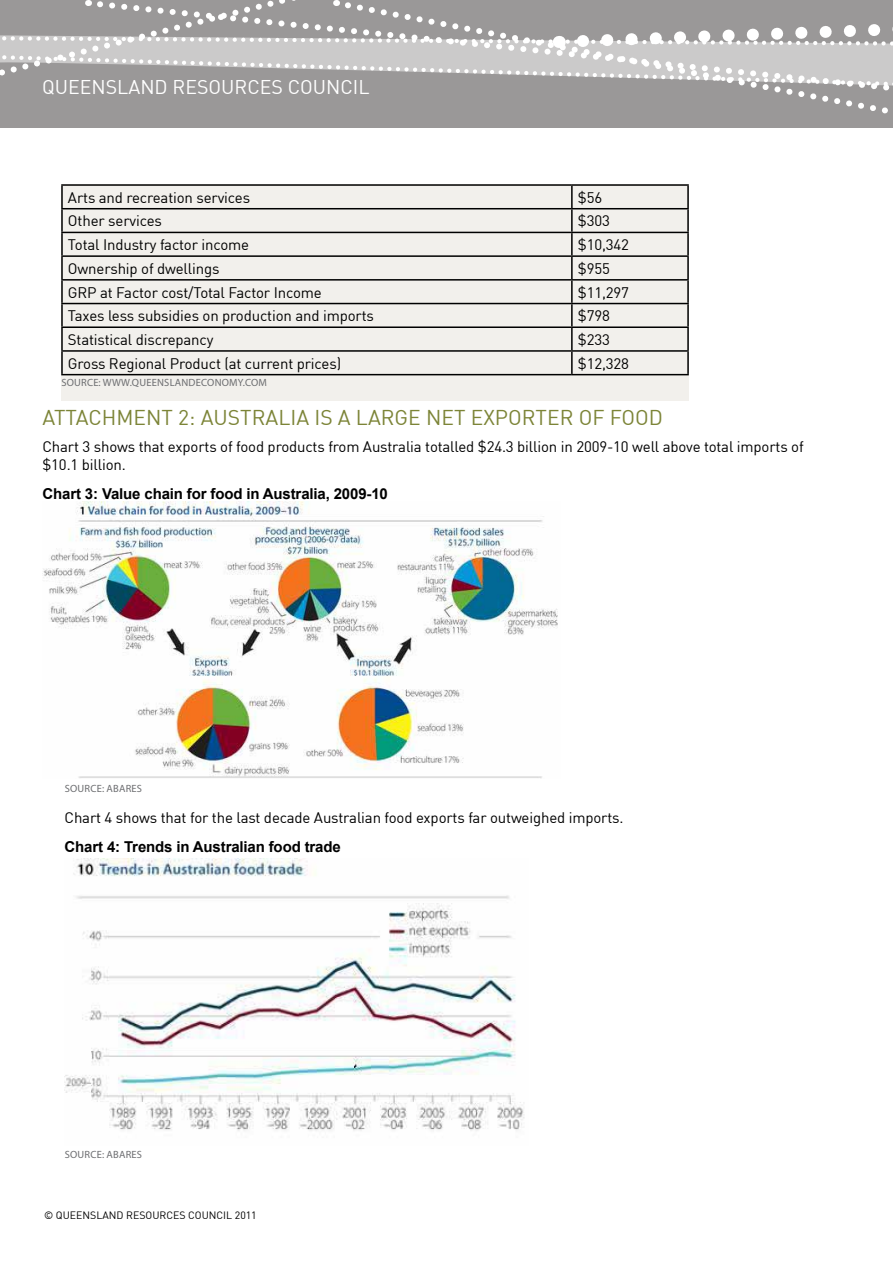
<style>
.page{position:relative;width:893px;height:1263px;background:#fff}
.page>*{position:absolute;margin:0;border:0;box-sizing:border-box;transform-origin:0 0}
.t1{font:21px "DIN";color:#7c8437}
.t2{font:19.5px "DIN";color:#fff}
.t3{font:15px/18px "DIN";letter-spacing:-.01em;color:#000}
.t4{font:700 15px "Arial";letter-spacing:-.01em;color:#000}
.t5{font:10.5px "Myriad Pro";letter-spacing:.02em;color:#6d6e71}
.t6{font:10.5px "DIN";color:#000}
</style>
<div class="page">
<div style="left:0;top:83px;width:93px;height:30px;background:#9a9898"></div>
<div style="left:93px;top:83px;width:248px;height:45px;background:#9a9898"></div>
<div style="left:341px;top:83px;width:552px;height:45px;background:#9a9898"></div>
<svg style="left:0;top:0;width:893px;height:83px;background:#b5b3b3"></svg>
<div style="left:61px;top:184px;width:628px;height:217px;background:#f2f0ec"></div>
<hr style="left:61px;top:184px;width:511px;height:2px;background:#000">
<hr style="left:61px;top:186px;width:2px;height:22px;background:#000">
<hr style="left:572px;top:184px;width:117px;height:2px;background:#000">
<hr style="left:571px;top:186px;width:2px;height:22px;background:#000">
<hr style="left:687px;top:186px;width:2px;height:22px;background:#000">
<hr style="left:61px;top:208px;width:511px;height:1px;background:#000">
<hr style="left:61px;top:209px;width:2px;height:23px;background:#000">
<hr style="left:572px;top:208px;width:117px;height:1px;background:#000">
<hr style="left:571px;top:209px;width:2px;height:23px;background:#000">
<hr style="left:687px;top:209px;width:2px;height:23px;background:#000">
<hr style="left:61px;top:232px;width:511px;height:1px;background:#000">
<hr style="left:61px;top:233px;width:2px;height:22px;background:#000">
<hr style="left:572px;top:232px;width:117px;height:1px;background:#000">
<hr style="left:571px;top:233px;width:2px;height:22px;background:#000">
<hr style="left:687px;top:233px;width:2px;height:22px;background:#000">
<hr style="left:61px;top:255px;width:511px;height:2px;background:#000">
<hr style="left:61px;top:257px;width:2px;height:22px;background:#000">
<hr style="left:572px;top:255px;width:117px;height:2px;background:#000">
<hr style="left:571px;top:257px;width:2px;height:22px;background:#000">
<hr style="left:687px;top:257px;width:2px;height:22px;background:#000">
<hr style="left:61px;top:279px;width:511px;height:2px;background:#000">
<hr style="left:61px;top:281px;width:2px;height:22px;background:#000">
<hr style="left:572px;top:279px;width:117px;height:2px;background:#000">
<hr style="left:571px;top:281px;width:2px;height:22px;background:#000">
<hr style="left:687px;top:281px;width:2px;height:22px;background:#000">
<hr style="left:61px;top:303px;width:511px;height:1px;background:#000">
<hr style="left:61px;top:304px;width:2px;height:22px;background:#000">
<hr style="left:572px;top:303px;width:117px;height:1px;background:#000">
<hr style="left:571px;top:304px;width:2px;height:22px;background:#000">
<hr style="left:687px;top:304px;width:2px;height:22px;background:#000">
<hr style="left:61px;top:326px;width:511px;height:2px;background:#000">
<hr style="left:61px;top:328px;width:2px;height:22px;background:#000">
<hr style="left:572px;top:326px;width:117px;height:2px;background:#000">
<hr style="left:571px;top:328px;width:2px;height:22px;background:#000">
<hr style="left:687px;top:328px;width:2px;height:22px;background:#000">
<hr style="left:61px;top:350px;width:511px;height:2px;background:#000">
<hr style="left:61px;top:352px;width:2px;height:22px;background:#000">
<hr style="left:572px;top:350px;width:117px;height:2px;background:#000">
<hr style="left:571px;top:352px;width:2px;height:22px;background:#000">
<hr style="left:687px;top:352px;width:2px;height:22px;background:#000">
<hr style="left:61px;top:374px;width:511px;height:1px;background:#000">
<hr style="left:572px;top:374px;width:117px;height:1px;background:#000">
<img style="left:43px;top:502px;width:515px;height:276px">
<img style="left:65px;top:859px;width:460px;height:272px">
<h2 class="t2" style="left:42px;top:75px;width:329px">Queensland ResoU Rces Council</h2>
<p class="t3" style="left:68px;top:188px;width:184px">Arts and recreation services</p>
<p class="t3" style="left:578px;top:188px;width:26px">$56</p>
<p class="t3" style="left:68px;top:212px;width:95px">Other services</p>
<p class="t3" style="left:578px;top:212px;width:33px">$303</p>
<p class="t3" style="left:68px;top:235px;width:183px">Total I ndustry factor income</p>
<p class="t3" style="left:578px;top:235px;width:53px">$10,342</p>
<p class="t3" style="left:68px;top:259px;width:153px">Ownership of dwellings</p>
<p class="t3" style="left:578px;top:259px;width:33px">$955</p>
<p class="t3" style="left:68px;top:283px;width:255px">GRP at Factor cost/Total Factor I ncome</p>
<p class="t3" style="left:578px;top:283px;width:53px">$11,297</p>
<p class="t3" style="left:68px;top:307px;width:307px">Taxes less subsidies on production and imports</p>
<p class="t3" style="left:578px;top:307px;width:33px">$798</p>
<p class="t3" style="left:68px;top:330px;width:147px">Statistical discrepancy</p>
<p class="t3" style="left:578px;top:330px;width:33px">$233</p>
<p class="t3" style="left:68px;top:354px;width:275px">Gross Regional Product (at current prices)</p>
<p class="t3" style="left:578px;top:354px;width:53px">$12,328</p>
<p class="t5" style="left:61px;top:376px;width:207px">SOURCE: WWW.QUEENSLANDECONOMY.COM</p>
<h1 class="t1" style="left:43px;top:405px;width:622px">Attachm ent 2: Australia is a larg e net exporter of food</h1>
<p class="t3" style="left:43px;top:437px;width:763px">Chart 3 shows that exports of food products from Australia totalled $24.3 billion in 2009-10 well above total imports of $10.1 billion.</p>
<p class="t4" style="left:43px;top:483px;width:347px">Chart 3: Value chain for food in Australia, 2009-10</p>
<p class="t5" style="left:65px;top:782px;width:79px">SOURCE: ABARES</p>
<p class="t3" style="left:65px;top:808px;width:560px">Chart 4 shows that for the last decade Australian food exports far outweighed imports.</p>
<p class="t4" style="left:65px;top:836px;width:278px">Chart 4: Trends in Australian food trade</p>
<p class="t5" style="left:65px;top:1148px;width:79px">SOURCE: ABARES</p>
<p class="t6" style="left:44px;top:1208px;width:214px">© Queensland Resources Council 2011</p>
</div>
